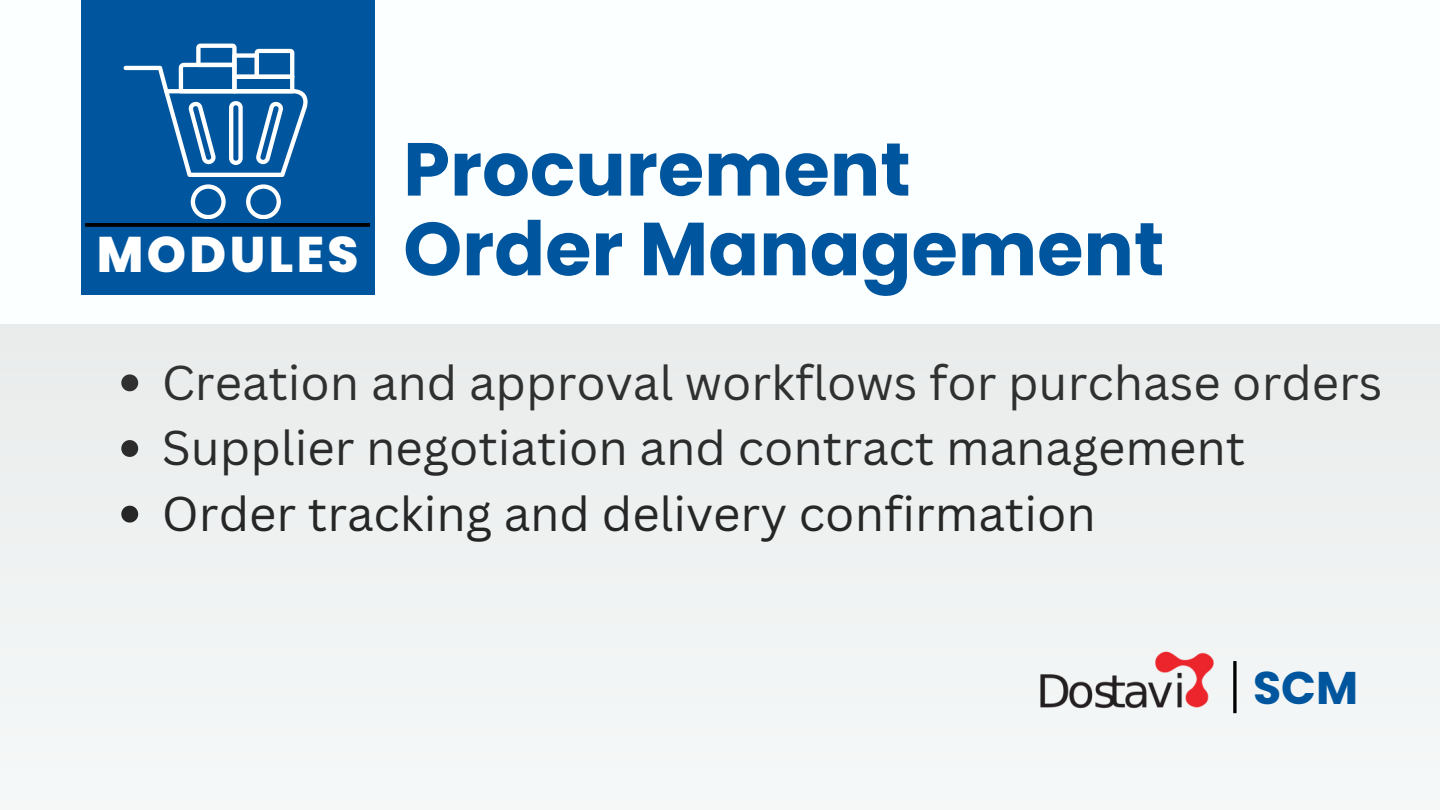
<style>
.page{position:relative;width:1440px;height:810px;background:#fff}
.page>*{position:absolute;margin:0;border:0;box-sizing:border-box;transform-origin:0 0}
.t1{font:700 75px "Poppins";color:#00569e}
.t2{font:800 50px "Poppins";letter-spacing:.07em;color:#fff}
.t3{font:47.5px "Canva Sans";color:#000}
.t4{font:700 45.75px "Poppins";color:#00569e}
</style>
<div class="page">
<div style="left:81px;top:0;width:293px;height:294px;background:#00569e"></div>
<svg style="left:85px;top:223px;width:285px;height:4px"></svg>
<svg style="left:246px;top:184px;width:35px;height:35px"></svg>
<svg style="left:191px;top:184px;width:35px;height:35px"></svg>
<svg style="left:123px;top:44px;width:185px;height:133px"></svg>
<div style="left:0;top:324px;width:1440px;height:440px;background:#eff1f1"></div>
<img style="left:1028px;top:637px;width:212px;height:92px">
<p class="t2" style="left:97px;top:219px;width:263px">MODULES</p>
<p class="t1" style="left:403px;top:117px;width:509px">Procurement</p>
<p class="t1" style="left:403px;top:197px;width:763px">Order Management</p>
<p class="t3" style="left:162px;top:349px;width:1222px">Creation and approval workflows for purchase orders</p>
<h2 class="t3" style="left:162px;top:415px;width:1085px">Supplier negotiation and contract management</h2>
<h1 class="t3" style="left:162px;top:480px;width:936px">Order tracking and delivery confirmation</h1>
<p class="t4" style="left:1253px;top:656px;width:107px">SCM</p>
</div>
